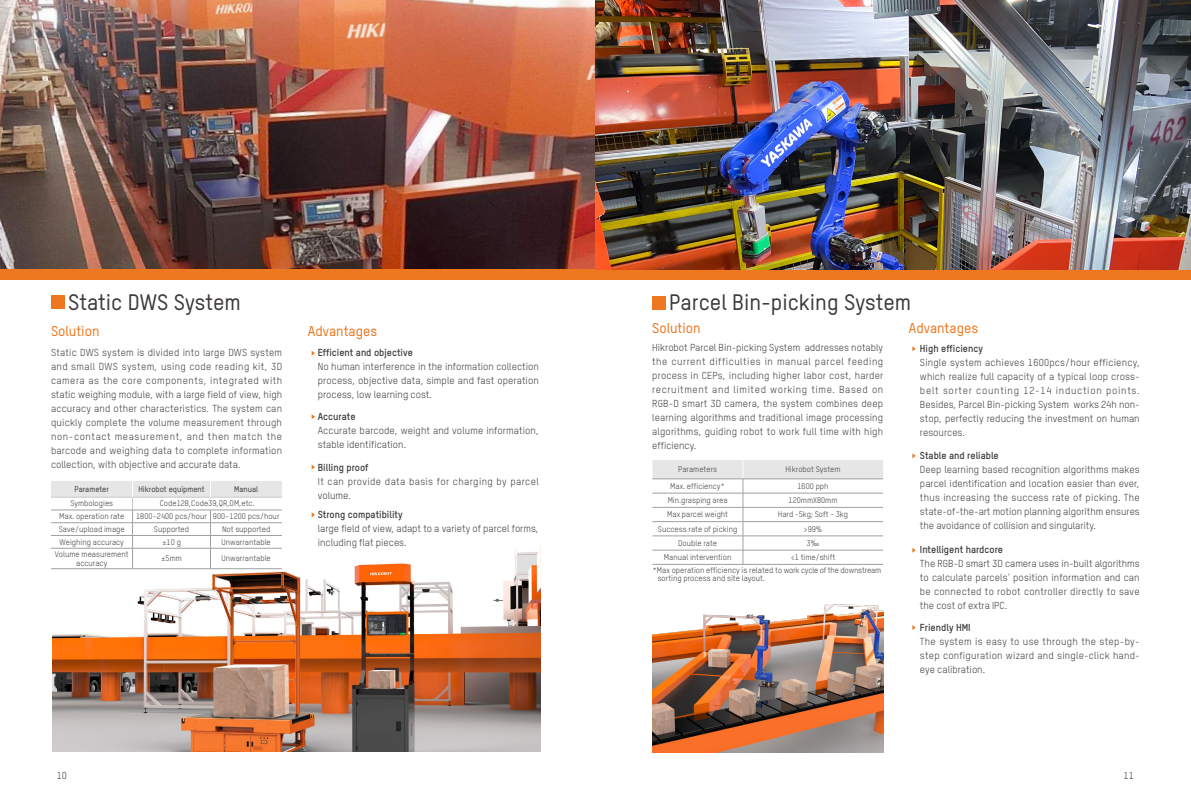
<style>
.page{position:relative;width:1191px;height:808px;background:#fff}
.page>*{position:absolute;margin:0;border:0;box-sizing:border-box;transform-origin:0 0}
.t1{font:500 22px "TSTARPRO";color:#3e3a39}
.t2{font:500 14px "TSTARPRO";color:#ee741b}
.t3{font:10px/14px "TSTARPRO";letter-spacing:.005em;color:#3e3a39;text-align:justify}
.t4{font:700 10px "TSTARPRO";color:#3e3a39}
.t5{font:10px/14px "TSTARPRO";letter-spacing:.035em;color:#3e3a39}
.t6{font:8px/9.6px "TSTARPRO";color:#3e3a39;text-align:center}
.t7{font:500 8px "TSTARPRO";color:#3e3a39}
</style>
<div class="page">
<img style="left:53px;top:551px;width:487px;height:200px">
<div style="left:51px;top:295px;width:14px;height:14px;background:#ee781f"></div>
<img style="left:0;top:0;width:595px;height:269px">
<div style="left:0;top:269px;width:1191px;height:10px;background:#ee781f"></div>
<svg style="left:51px;top:481px;width:231px;height:87px"></svg>
<hr style="left:51px;top:568px;width:82px;height:1px;background:#9fa0a0">
<hr style="left:133px;top:568px;width:77px;height:1px;background:#9fa0a0">
<hr style="left:210px;top:568px;width:72px;height:1px;background:#9fa0a0">
<div style="left:652px;top:296px;width:14px;height:13px;background:#ee781f"></div>
<svg style="left:652px;top:460px;width:231px;height:104px"></svg>
<hr style="left:652px;top:564px;width:91px;height:1px;background:#9fa0a0">
<hr style="left:743px;top:564px;width:140px;height:1px;background:#9fa0a0">
<img style="left:595px;top:0;width:596px;height:269px">
<svg style="left:912px;top:346px;width:3px;height:5px"></svg>
<svg style="left:912px;top:453px;width:3px;height:5px"></svg>
<svg style="left:912px;top:548px;width:3px;height:5px"></svg>
<svg style="left:912px;top:625px;width:3px;height:5px"></svg>
<img style="left:652px;top:604px;width:231px;height:148px">
<h1 class="t1" style="left:68px;top:287px;width:174px">Static DWS System</h1>
<h2 class="t2" style="left:51px;top:322px;width:50px">Solution</h2>
<p class="t3" style="left:51px;top:345px;width:233px">Static DWS system is divided into large DWS system and small DWS system, using code reading kit, 3D camera as the core components, integrated with static weighing module, with a large field of view, high accuracy and other characteristics. The system can quickly complete the volume measurement through non-contact measurement, and then match the barcode and weighing data to complete information collection, with objective and accurate data.</p>
<p class="t7" style="left:75px;top:484px;width:36px">Parameter</p>
<p class="t7" style="left:138px;top:484px;width:68px">Hikrobot equipment</p>
<p class="t7" style="left:234px;top:484px;width:25px">Manual</p>
<p class="t6" style="left:70px;top:498px;width:44px">Symbologies</p>
<p class="t6" style="left:160px;top:498px;width:96px">Code128,Code39,QR,DM,etc.</p>
<p class="t6" style="left:59px;top:511px;width:66px">Max. operation rate</p>
<p class="t6" style="left:136px;top:511px;width:145px">1800~2400 pcs/hour 900~1200 pcs/hour</p>
<p class="t6" style="left:59px;top:524px;width:67px">Save/upload image</p>
<p class="t6" style="left:154px;top:524px;width:37px">Supported</p>
<p class="t6" style="left:222px;top:524px;width:50px">Not supported</p>
<p class="t6" style="left:60px;top:537px;width:66px">Weighing accuracy</p>
<p class="t6" style="left:162px;top:537px;width:20px">±10 g</p>
<p class="t6" style="left:221px;top:537px;width:51px">Unwarrantable</p>
<p class="t6" style="left:55px;top:548px;width:75px">Volume measurement accuracy</p>
<p class="t6" style="left:161px;top:553px;width:22px">±5mm</p>
<p class="t6" style="left:221px;top:553px;width:51px">Unwarrantable</p>
<h2 class="t2" style="left:308px;top:322px;width:71px">Advantages</h2>
<p class="t4" style="left:318px;top:346px;width:97px">Efficient and objective</p>
<p class="t3" style="left:318px;top:359px;width:222px">No human interference in the information collection process, objective data, simple and fast operation process, low learning cost.</p>
<p class="t4" style="left:318px;top:410px;width:39px">Accurate</p>
<p class="t3" style="left:318px;top:423px;width:222px">Accurate barcode, weight and volume information, stable identification.</p>
<p class="t4" style="left:318px;top:460px;width:52px">Billing proof</p>
<p class="t5" style="left:318px;top:474px;width:222px">It can provide data basis for charging by parcel volume.</p>
<p class="t4" style="left:318px;top:508px;width:86px">Strong compatibility</p>
<p class="t3" style="left:318px;top:521px;width:222px">large field of view, adapt to a variety of parcel forms, including flat pieces.</p>
<h1 class="t1" style="left:669px;top:288px;width:243px">Parcel Bin-picking System</h1>
<h2 class="t2" style="left:652px;top:319px;width:50px">Solution</h2>
<p class="t3" style="left:652px;top:340px;width:233px">Hikrobot Parcel Bin-picking System addresses notably the current difficulties in manual parcel feeding process in CEPs, including higher labor cost, harder recruitment and limited working time. Based on RGB-D smart 3D camera, the system combines deep learning algorithms and traditional image processing algorithms, guiding robot to work full time with high efficiency.</p>
<h2 class="t2" style="left:909px;top:319px;width:71px">Advantages</h2>
<p class="t4" style="left:920px;top:341px;width:64px">High efficiency</p>
<p class="t3" style="left:920px;top:355px;width:221px">Single system achieves 1600pcs/hour efficiency, which realize full capacity of a typical loop cross&shy;belt sorter counting 12-14 induction points.<br>Besides, Parcel Bin-picking System works 24h non&shy;stop, perfectly reducing the investment on human resources.</p>
<p class="t4" style="left:920px;top:449px;width:80px">Stable and reliable</p>
<p class="t3" style="left:920px;top:462px;width:221px">Deep learning based recognition algorithms makes parcel identification and location easier than ever, thus increasing the success rate of picking. The state-of-the-art motion planning algorithm ensures the avoidance of collision and singularity.</p>
<p class="t4" style="left:920px;top:543px;width:85px">Intelligent hardcore</p>
<p class="t3" style="left:920px;top:556px;width:221px">The RGB-D smart 3D camera uses in-built algorithms to calculate parcels’ position information and can be connected to robot controller directly to save the cost of extra IPC.</p>
<p class="t4" style="left:920px;top:621px;width:52px">Friendly HMI</p>
<p class="t3" style="left:920px;top:634px;width:221px">The system is easy to use through the step-by&shy;step configuration wizard and single-click hand&shy;eye calibration.</p>
<p class="t6" style="left:678px;top:464px;width:40px">Parameters</p>
<p class="t6" style="left:785px;top:464px;width:57px">Hikrobot System</p>
<p class="t6" style="left:670px;top:481px;width:56px">Max. efficiency*</p>
<p class="t6" style="left:797px;top:481px;width:33px">1600 pph</p>
<p class="t6" style="left:667px;top:495px;width:62px">Min.grasping area</p>
<p class="t6" style="left:788px;top:495px;width:50px">120mmX80mm</p>
<p class="t6" style="left:667px;top:509px;width:62px">Max parcel weight</p>
<p class="t6" style="left:778px;top:509px;width:72px">Hard -5kg; Soft - 3kg</p>
<p class="t6" style="left:658px;top:524px;width:81px">Success rate of picking</p>
<p class="t6" style="left:803px;top:524px;width:20px">&gt;99%</p>
<p class="t6" style="left:678px;top:538px;width:40px">Double rate</p>
<p class="t6" style="left:806px;top:538px;width:15px">3‰</p>
<p class="t6" style="left:664px;top:552px;width:69px">Manual intervention</p>
<p class="t6" style="left:790px;top:552px;width:46px">&lt;1 time/shift</p>
<p class="t6" style="left:657px;top:566px;width:225px;line-height:8px;text-align:left;text-indent:-5px">*Max operation efficiency is related to work cycle of the downstream sorting process and site layout.</p>
<p class="t3" style="left:57px;top:768px;width:12px">10</p>
<p class="t3" style="left:1123px;top:768px;width:12px">11</p>
</div>
